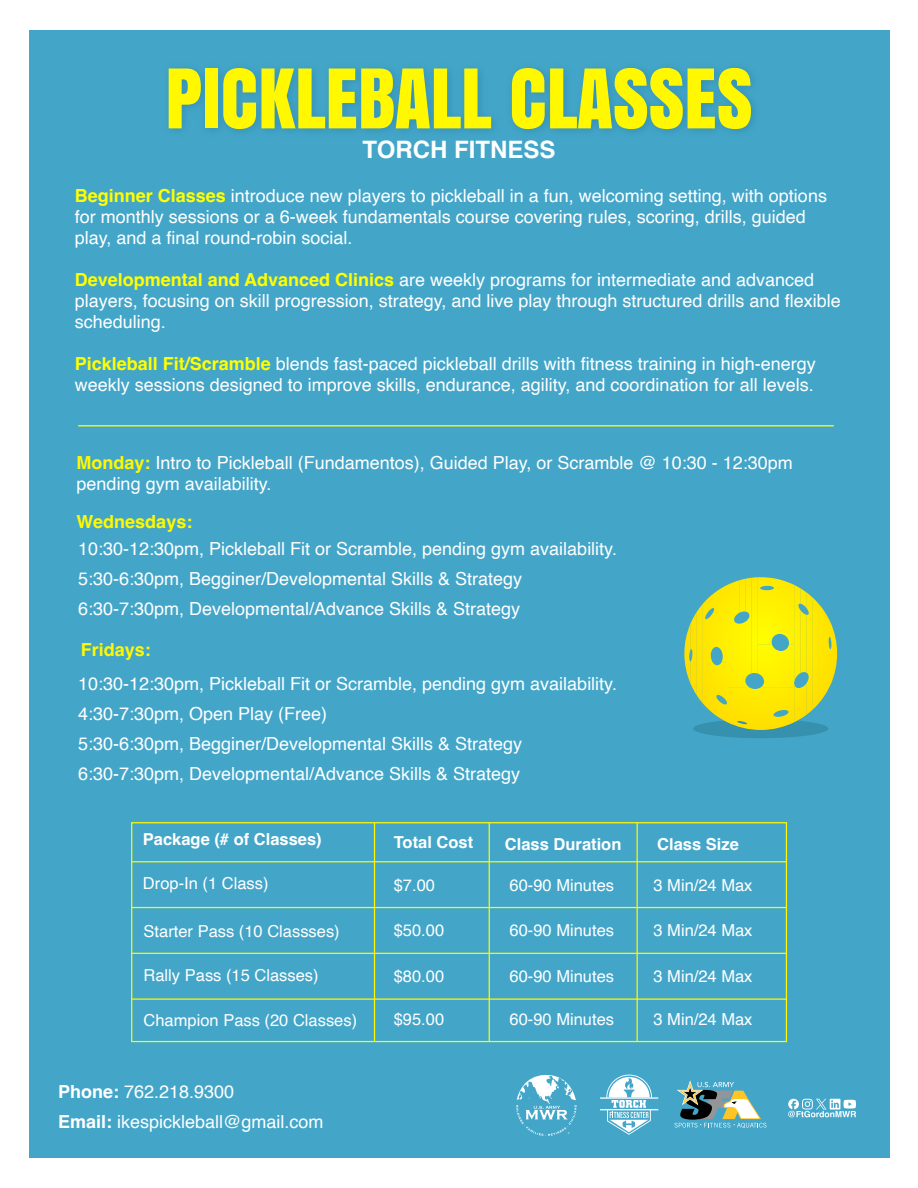
<style>
.page{position:relative;width:918px;height:1188px;background:#fff}
.page>*{position:absolute;margin:0;border:0;box-sizing:border-box;transform-origin:0 0}
.t1{font:76.95px "Anton";color:#fff800}
.t2{font:700 24px "Helvetica";color:#fff}
.t3{font:18px/21px "Helvetica";color:#fff}
.t4{font:700 18px "Helvetica";color:#fff800}
.t5{font:16.5px "Helvetica";color:#fff}
.t6{font:700 16.5px "Helvetica";color:#fff}
.s1{font-weight:700;color:#ff0}
.s2{font-weight:700;color:#fff800}
.s3{font-weight:700}
</style>
<div class="page">
<div style="left:29px;top:30px;width:860px;height:1128px;background:#43a6c9"></div>
<svg style="left:516px;top:1075px;width:61px;height:61px"></svg>
<svg style="left:788px;top:1099px;width:68px;height:18px"></svg>
<svg style="left:674px;top:1080px;width:92px;height:48px"></svg>
<div style="left:131px;top:822px;width:656px;height:220px;border:1px solid #fff800"></div>
<hr style="left:132px;top:861px;width:654px;height:1px;background:#fff800">
<hr style="left:132px;top:907px;width:654px;height:1px;background:#fff800">
<hr style="left:132px;top:953px;width:654px;height:1px;background:#fff800">
<hr style="left:132px;top:998px;width:654px;height:2px;background:#fff800">
<hr style="left:374px;top:823px;width:1px;height:219px;background:#fff800">
<hr style="left:489px;top:823px;width:1px;height:219px;background:#fff800">
<hr style="left:637px;top:823px;width:1px;height:219px;background:#fff800">
<hr style="left:78px;top:425px;width:756px;height:1px;background:#fff800">
<div style="left:693px;top:719px;width:135px;height:19px;background:#3591ad;border-radius:50%"></div>
<img style="left:727px;top:687px;width:67px;height:43px">
<img style="left:715px;top:663px;width:12px;height:59px">
<img style="left:794px;top:681px;width:13px;height:41px">
<img style="left:709px;top:592px;width:6px;height:123px">
<img style="left:806px;top:593px;width:7px;height:122px">
<img style="left:703px;top:597px;width:6px;height:113px">
<img style="left:813px;top:598px;width:6px;height:111px">
<img style="left:697px;top:604px;width:6px;height:99px">
<img style="left:819px;top:604px;width:6px;height:99px">
<img style="left:690px;top:612px;width:7px;height:83px">
<img style="left:825px;top:612px;width:6px;height:83px">
<img style="left:684px;top:623px;width:7px;height:61px">
<div style="left:727px;top:620px;width:24px;height:67px;background:#fff100"></div>
<img style="left:758px;top:645px;width:36px;height:42px">
<img style="left:831px;top:623px;width:6px;height:61px">
<img style="left:794px;top:585px;width:7px;height:96px">
<img style="left:751px;top:577px;width:7px;height:97px">
<img style="left:800px;top:588px;width:7px;height:85px">
<img style="left:721px;top:585px;width:6px;height:78px">
<img style="left:715px;top:588px;width:6px;height:62px">
<img style="left:758px;top:577px;width:18px;height:68px">
<img style="left:782px;top:580px;width:12px;height:65px">
<img style="left:776px;top:579px;width:6px;height:56px">
<img style="left:727px;top:580px;width:12px;height:40px">
<img style="left:745px;top:578px;width:7px;height:42px">
<img style="left:739px;top:579px;width:7px;height:34px">
<svg style="left:600px;top:1075px;width:58px;height:60px"></svg>
<h1 class="t1" style="left:165px;top:38px;width:589px">PICKLEBALL CLASSES</h1>
<h2 class="t2" style="left:363px;top:135px;width:194px">TORCH FITNESS</h2>
<p class="t3" style="left:75px;top:186px;width:754px"><span class="s1">Beginner Classes</span> introduce new players to pickleball in a fun, welcoming setting, with options for monthly sessions or a 6-week fundamentals course covering rules, scoring, drills, guided play, and a final round-robin social.</p>
<p class="t3" style="left:75px;top:270px;width:768px"><span class="s1">Developmental and Advanced Clinics</span> are weekly programs for intermediate and advanced players, focusing on skill progression, strategy, and live play through structured drills and flexible scheduling.</p>
<p class="t3" style="left:75px;top:354px;width:743px"><span class="s1">Pickleball Fit/Scramble</span> blends fast-paced pickleball drills with fitness training in high-energy weekly sessions designed to improve skills, endurance, agility, and coordination for all levels.</p>
<p class="t3" style="left:77px;top:453px;width:718px"><span class="s2">Monday:</span> Intro to Pickleball (Fundamentos), Guided Play, or Scramble @ 10:30 - 12:30pm pending gym availability.</p>
<p class="t4" style="left:77px;top:510px;width:117px">Wednesdays:</p>
<p class="t3" style="left:78px;top:534px;width:540px;line-height:30px">10:30-12:30pm, Pickleball Fit or Scramble, pending gym availability.<br>5:30-6:30pm, Begginer/Developmental Skills &amp; Strategy<br>6:30-7:30pm, Developmental/Advance Skills &amp; Strategy</p>
<p class="t4" style="left:81px;top:638px;width:72px">Fridays:</p>
<p class="t3" style="left:78px;top:669px;width:540px;line-height:30px">10:30-12:30pm, Pickleball Fit or Scramble, pending gym availability.<br>4:30-7:30pm, Open Play (Free)<br>5:30-6:30pm, Begginer/Developmental Skills &amp; Strategy 6:30-7:30pm, Developmental/Advance Skills &amp; Strategy</p>
<p class="t6" style="left:143px;top:829px;width:180px">Package (# of Classes)</p>
<p class="t5" style="left:143px;top:871px;width:127px">Drop-In (1 Class)</p>
<p class="t5" style="left:144px;top:919px;width:198px">Starter Pass (10 Classses)</p>
<p class="t5" style="left:144px;top:962px;width:177px">Rally Pass (15 Classes)</p>
<p class="t5" style="left:144px;top:1008px;width:215px">Champion Pass (20 Classes)</p>
<p class="t3" style="left:58px;top:1077px;width:267px;line-height:30px"><span class="s3">Phone:</span> 762.218.9300<br><span class="s3">Email:</span> ikespickleball@gmail.com</p>
<p class="t6" style="left:394px;top:832px;width:81px">Total Cost</p>
<p class="t6" style="left:505px;top:834px;width:118px">Class Duration</p>
<p class="t6" style="left:657px;top:834px;width:83px">Class Size</p>
<p class="t5" style="left:394px;top:873px;width:43px">$7.00</p>
<p class="t5" style="left:394px;top:918px;width:52px">$50.00</p>
<p class="t5" style="left:394px;top:963px;width:52px">$80.00</p>
<p class="t5" style="left:394px;top:1006px;width:52px">$95.00</p>
<p class="t5" style="left:510px;top:873px;width:106px">60-90 Minutes</p>
<p class="t5" style="left:510px;top:918px;width:106px">60-90 Minutes</p>
<p class="t5" style="left:510px;top:963px;width:106px">60-90 Minutes</p>
<p class="t5" style="left:510px;top:1006px;width:106px">60-90 Minutes</p>
<p class="t5" style="left:654px;top:873px;width:101px">3 Min/24 Max</p>
<p class="t5" style="left:654px;top:918px;width:101px">3 Min/24 Max</p>
<p class="t5" style="left:654px;top:963px;width:101px">3 Min/24 Max</p>
<p class="t5" style="left:654px;top:1006px;width:101px">3 Min/24 Max</p>
</div>
